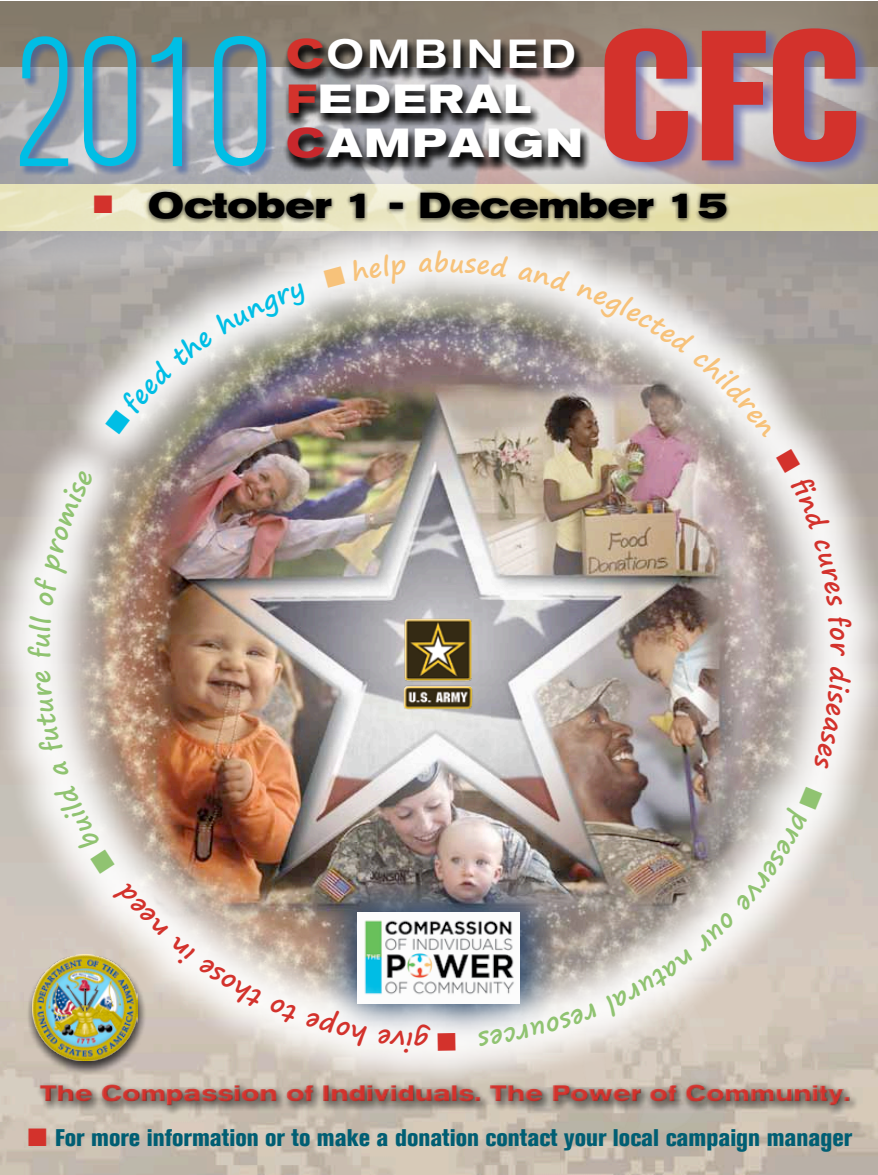
<style>
.page{position:relative;width:878px;height:1175px;background:#fff}
.page>*{position:absolute;margin:0;border:0;box-sizing:border-box;transform-origin:0 0}
.t1{font:300 condensed 183.45px "Akzidenz Grotesk BE";color:#00bee5}
.t2{font:800 condensed 183.45px "Akzidenz Grotesk BE";color:#d3322c}
.t3{font:700 expanded 40.2px/44.7px "Akzidenz Grotesk BE";letter-spacing:.05em;color:#fff}
.t4{font:700 expanded 35.85px "Akzidenz Grotesk BE";color:#000}
.t5{font:700 25.35px "Segoe Print";color:#f7c27a}
.t6{font:700 25.35px "Segoe Print";color:#d3322c}
.t7{font:700 25.35px "Segoe Print";color:#90c371}
.t8{font:800 condensed 23.85px "Akzidenz Grotesk BE";color:#005e73}
.t9{font:700 expanded 22.35px "Akzidenz Grotesk BE";letter-spacing:.01em;color:#d3322c}
.s1{color:#d3322c}
.s2{font-weight:500}
.s3{color:#c8272c}
</style>
<div class="page">
<img style="left:0;top:1092px;width:878px;height:82px">
<img style="left:0;top:67px;width:878px;height:117px">
<div style="left:0;top:2px;width:878px;height:65px;background:#8a7f70"></div>
<img style="left:553px;top:1115px;width:189px;height:50px">
<div style="left:20px;top:36px;width:255px;height:139px;background:#2f55a0;opacity:.56"></div>
<div style="left:603px;top:25px;width:267px;height:148px;background:#5f66af;opacity:.75"></div>
<div style="left:282px;top:35px;width:308px;height:137px;background:#000;opacity:.98"></div>
<div style="left:0;top:202px;width:878px;height:890px;background:#fff;opacity:.92"></div>
<div style="left:34px;top:1079px;width:823px;height:36px;background:#000;opacity:.55"></div>
<div style="left:40px;top:1084px;width:809px;height:22px;background:#000;opacity:.54"></div>
<svg style="left:0;top:184px;width:878px;height:46px;background:#e8e3b9"></svg>
<div style="left:144px;top:187px;width:586px;height:37px;background:#000;opacity:.66"></div>
<svg style="left:29px;top:1128px;width:17px;height:18px"></svg>
<svg style="left:323px;top:266px;width:22px;height:21px"></svg>
<svg style="left:437px;top:1033px;width:18px;height:18px"></svg>
<svg style="left:94px;top:195px;width:18px;height:18px"></svg>
<svg style="left:596px;top:62px;width:201px;height:158px;background:#aca5af"></svg>
<svg style="left:105px;top:282px;width:203px;height:152px"></svg>
<div style="left:351px;top:254px;width:56px;height:29px;background:#f4f3f3"></div>
<svg style="left:419px;top:258px;width:13px;height:15px"></svg>
<svg style="left:450px;top:254px;width:58px;height:23px"></svg>
<svg style="left:518px;top:266px;width:52px;height:25px"></svg>
<svg style="left:576px;top:283px;width:198px;height:156px"></svg>
<svg style="left:776px;top:449px;width:54px;height:81px"></svg>
<svg style="left:813px;top:538px;width:29px;height:68px"></svg>
<svg style="left:828px;top:617px;width:23px;height:23px"></svg>
<svg style="left:813px;top:667px;width:38px;height:102px"></svg>
<svg style="left:604px;top:786px;width:218px;height:231px"></svg>
<svg style="left:377px;top:1024px;width:53px;height:28px"></svg>
<svg style="left:478px;top:1003px;width:119px;height:42px"></svg>
<svg style="left:305px;top:1007px;width:62px;height:39px"></svg>
<svg style="left:269px;top:997px;width:29px;height:27px"></svg>
<svg style="left:112px;top:882px;width:151px;height:126px"></svg>
<svg style="left:54px;top:785px;width:61px;height:88px"></svg>
<svg style="left:52px;top:760px;width:18px;height:17px"></svg>
<svg style="left:36px;top:670px;width:27px;height:83px"></svg>
<svg style="left:29px;top:616px;width:23px;height:31px"></svg>
<svg style="left:33px;top:469px;width:61px;height:136px"></svg>
<h1 class="t1" style="left:12px;top:5px;width:261px">2010</h1>
<h1 class="t2" style="left:597px;top:-10px;width:265px">CFC</h1>
<h2 class="t3" style="left:286px;top:31px;width:298px"><span class="s1">C</span><span class="s2">OMBINED<br></span><span class="s1">F</span>EDERAL<br><span class="s3">C</span>AMPAIGN</h2>
<h3 class="t4" style="left:148px;top:184px;width:581px">October 1 - December 15</h3>
<p class="t7" style="left:17px;top:658px;width:13px;rotate:-90deg">f</p>
<p class="t5" style="left:434px;top:240px;width:16px">b</p>
<p class="t6" style="left:862px;top:642px;width:16px;rotate:90deg">r</p>
<p class="t9" style="left:40px;top:1080px;width:811px">The Compassion of Individuals. The Power of Community.</p>
<p class="t8" style="left:55px;top:1124px;width:798px">For more information or to make a donation contact your local campaign manager</p>
</div>
